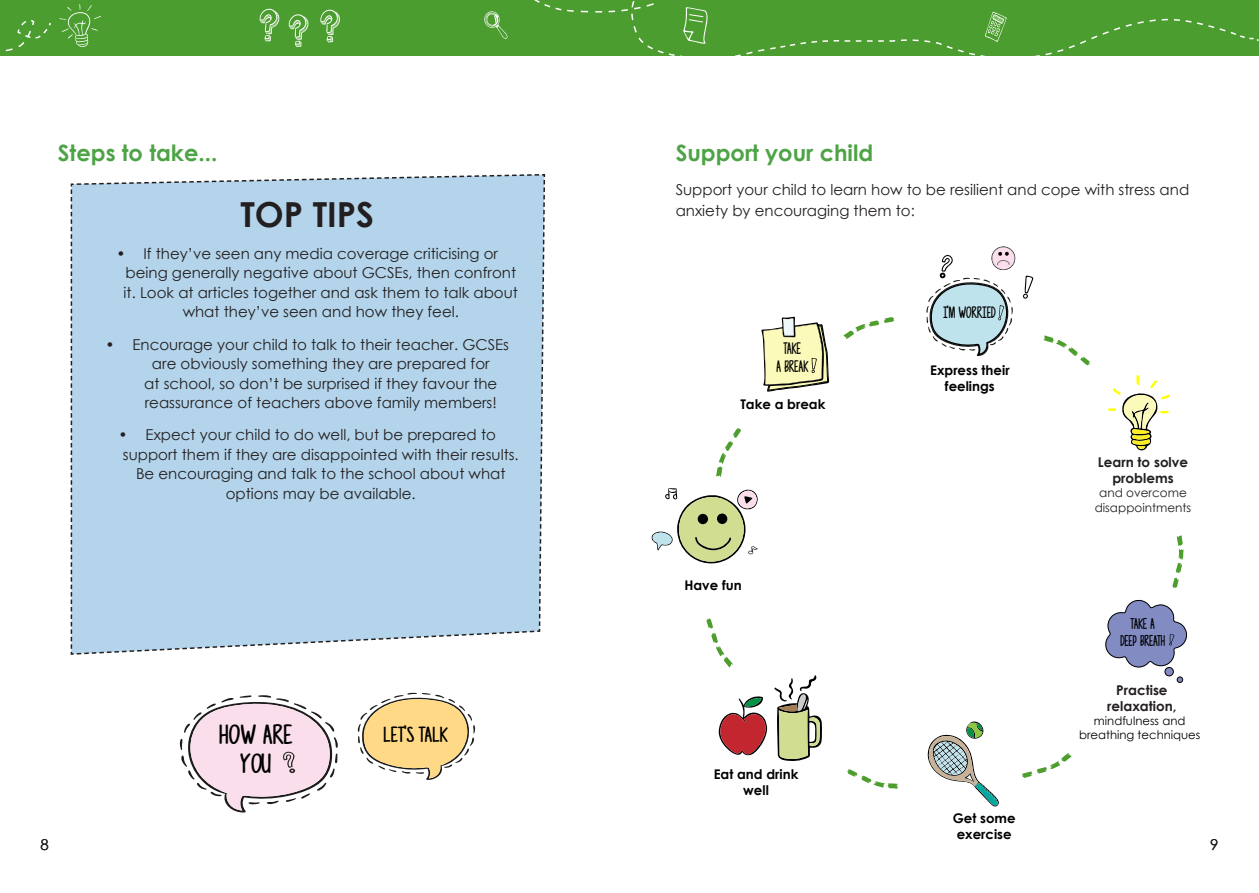
<style>
.page{position:relative;width:1259px;height:893px;background:#fff}
.page>*{position:absolute;margin:0;border:0;box-sizing:border-box;transform-origin:0 0}
.Head_2_x{font:700 34.5px "Century Gothic";color:#231f20}
.t1{font:24.6px/29.5px "Photographs";color:#000;text-align:center;scale:1.22 1}
.Head_2_x-2{font:700 22.5px "Century Gothic";color:#4ea346}
.t2{font:19.35px "Photographs";color:#000;scale:1.22 1}
.Head_2_x-3{font:15px/21px "Century Gothic";color:#231f20}
.t3{font:14.7px/17.7px "Photographs";color:#000;text-align:center}
.t4{font:14.55px "Photographs";color:#000}
.t5{font:13.8px/16.5px "Photographs";color:#000;text-align:center}
.t6{font:700 13.5px/16.2px "Century Gothic";color:#231f20;text-align:center}
.t7{font:700 13.35px/16px "Century Gothic";color:#000;text-align:center}
.t8{font:12px/14.4px "Century Gothic";color:#231f20;text-align:center}
.t9{font:11.7px/14px "Century Gothic";color:#000}
</style>
<div class="page">
<div style="left:0;top:0;width:1259px;height:56px;background:#4c9d2f"></div>
<svg style="left:289px;top:14px;width:19px;height:33px"></svg>
<svg style="left:320px;top:9px;width:20px;height:33px"></svg>
<svg style="left:259px;top:8px;width:20px;height:33px"></svg>
<svg style="left:5px;top:20px;width:46px;height:32px"></svg>
<svg style="left:60px;top:4px;width:41px;height:43px"></svg>
<svg style="left:534px;top:0;width:725px;height:56px"></svg>
<svg style="left:484px;top:11px;width:23px;height:28px"></svg>
<div style="left:70px;top:174px;width:476px;height:481px;background:#b3d4eb"></div>
<svg style="left:179px;top:695px;width:159px;height:118px"></svg>
<svg style="left:357px;top:693px;width:118px;height:87px"></svg>
<svg style="left:1023px;top:276px;width:10px;height:23px"></svg>
<svg style="left:926px;top:246px;width:89px;height:110px"></svg>
<svg style="left:706px;top:618px;width:27px;height:49px"></svg>
<svg style="left:716px;top:428px;width:25px;height:49px"></svg>
<svg style="left:843px;top:317px;width:51px;height:22px"></svg>
<svg style="left:1043px;top:336px;width:47px;height:29px"></svg>
<svg style="left:847px;top:769px;width:51px;height:20px"></svg>
<svg style="left:1022px;top:753px;width:49px;height:25px"></svg>
<svg style="left:1172px;top:535px;width:11px;height:53px"></svg>
<svg style="left:1108px;top:375px;width:62px;height:75px"></svg>
<svg style="left:774px;top:675px;width:48px;height:86px"></svg>
<div style="left:1164px;top:667px;width:9px;height:9px;background:#828cc2;border-radius:50%"></div>
<div style="left:1164px;top:667px;width:9px;height:9px;border:1px solid #000;border-radius:50%"></div>
<svg style="left:1177px;top:677px;width:6px;height:6px"></svg>
<svg style="left:1105px;top:599px;width:82px;height:72px"></svg>
<svg style="left:927px;top:721px;width:71px;height:86px"></svg>
<svg style="left:718px;top:696px;width:49px;height:60px"></svg>
<svg style="left:761px;top:317px;width:68px;height:75px"></svg>
<svg style="left:651px;top:488px;width:107px;height:76px"></svg>
<p class="Head_2_x-2" style="left:58px;top:136px;width:161px">Steps to take...</p>
<p class="Head_2_x" style="left:240px;top:188px;width:135px">TOP TIPS</p>
<p class="Head_2_x-3" style="left:117px;top:243px;width:383px">• If they’ve seen any media coverage criticising or</p>
<p class="Head_2_x-3" style="left:125px;top:262px;width:392px">being generally negative about GCSEs, then confront</p>
<p class="Head_2_x-3" style="left:124px;top:282px;width:396px">it. Look at articles together and ask them to talk about</p>
<p class="Head_2_x-3" style="left:183px;top:301px;width:278px">what they’ve seen and how they feel.</p>
<p class="Head_2_x-3" style="left:105px;top:333px;width:405px">• Encourage your child to talk to their teacher. GCSEs</p>
<p class="Head_2_x-3" style="left:152px;top:353px;width:339px">are obviously something they are prepared for</p>
<p class="Head_2_x-3" style="left:144px;top:372px;width:354px">at school, so don’t be surprised if they favour the</p>
<p class="Head_2_x-3" style="left:145px;top:392px;width:354px">reassurance of teachers above family members!</p>
<p class="Head_2_x-3" style="left:119px;top:424px;width:379px">• Expect your child to do well, but be prepared to</p>
<p class="Head_2_x-3" style="left:123px;top:444px;width:397px">support them if they are disappointed with their results.</p>
<p class="Head_2_x-3" style="left:136px;top:463px;width:371px">Be encouraging and talk to the school about what</p>
<p class="Head_2_x-3" style="left:226px;top:483px;width:191px">options may be available.</p>
<h2 class="t1" style="left:219px;top:720px;width:62px">HOW ARE<br>YOU</h2>
<p class="t2" style="left:384px;top:721px;width:54px">LET’S TALK</p>
<p class="Head_2_x-2" style="left:675px;top:136px;width:199px">Support your child</p>
<p class="Head_2_x-3" style="left:675px;top:179px;width:515px">Support your child to learn how to be resilient and cope with stress and anxiety by encouraging them to:</p>
<p class="t3" style="left:776px;top:340px;width:34px">TAKE<br>A BREAK</p>
<p class="t7" style="left:740px;top:396px;width:86px">Take a break</p>
<p class="t7" style="left:684px;top:577px;width:59px">Have fun</p>
<p class="t7" style="left:713px;top:765px;width:86px">Eat and drink well</p>
<p class="t4" style="left:943px;top:303px;width:54px">I’M WORRIED</p>
<p class="t7" style="left:930px;top:361px;width:81px">Express their feelings</p>
<p class="t6" style="left:1098px;top:453px;width:92px">Learn to solve problems</p>
<p class="t8" style="left:1094px;top:486px;width:98px">and overcome disappointments</p>
<p class="t7" style="left:1100px;top:454px;width:90px">Learn to solve problems</p>
<p class="t9" style="left:1102px;top:486px;width:87px">and ovecome disapointments</p>
<p class="t5" style="left:1120px;top:616px;width:46px">TAKE A<br>DEEP BREATH</p>
<p class="t6" style="left:1116px;top:681px;width:53px">Practise</p>
<p class="t6" style="left:1107px;top:697px;width:71px">relaxation,</p>
<p class="t7" style="left:1107px;top:681px;width:66px">Practice relaxation</p>
<p class="t9" style="left:1079px;top:713px;width:123px;text-align:center">mindfulness and breathing techniques</p>
<p class="t7" style="left:952px;top:809px;width:64px;text-align:left">Get some exercise</p>
<p class="Head_2_x-3" style="left:40px;top:834px;width:10px">8</p>
<p class="Head_2_x-3" style="left:1210px;top:834px;width:10px">9</p>
</div>
